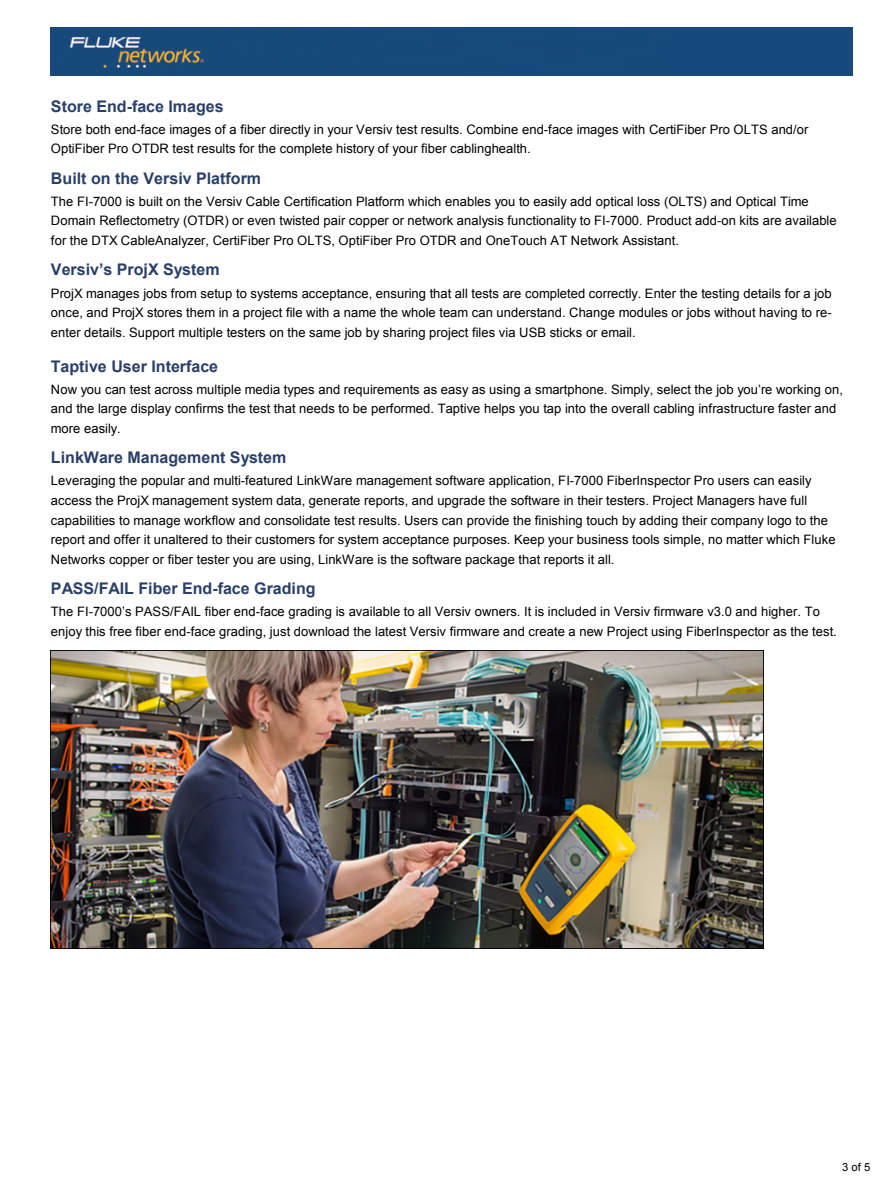
<style>
.page{position:relative;width:891px;height:1188px;background:#fff}
.page>*{position:absolute;margin:0;border:0;box-sizing:border-box;transform-origin:0 0}
.t1{font:700 16.05px "Arial";color:#293f6a}
.t2{font:13.05px/19.6px "Arial";letter-spacing:.005em;color:#000}
.t3{font:11.25px "Arial";color:#000}
</style>
<div class="page">
<div style="left:51px;top:27px;width:801px;height:48px;background:#174a7c"></div>
<img style="left:51px;top:650px;width:712px;height:298px">
<p class="t1" style="left:51px;top:95px;width:174px">Store End-face Images</p>
<p class="t2" style="left:51px;top:119px;width:759px">Store both end-face images of a fiber directly in your Versiv test results. Combine end-face images with CertiFiber Pro OLTS and/or<br>OptiFiber Pro OTDR test results for the complete history of your fiber cablinghealth.</p>
<p class="t1" style="left:51px;top:167px;width:212px">Built on the Versiv Platform</p>
<p class="t2" style="left:51px;top:191px;width:787px">The FI-7000 is built on the Versiv Cable Certification Platform which enables you to easily add optical loss (OLTS) and Optical Time<br>Domain Reflectometry (OTDR) or even twisted pair copper or network analysis functionality to FI-7000. Product add-on kits are available for the DTX CableAnalyzer, CertiFiber Pro OLTS, OptiFiber Pro OTDR and OneTouch AT Network Assistant.</p>
<p class="t1" style="left:51px;top:259px;width:170px">Versiv’s ProjX System</p>
<p class="t2" style="left:51px;top:283px;width:782px;text-align:justify">ProjX manages jobs from setup to systems acceptance, ensuring that all tests are completed correctly. Enter the testing details for a job once, and ProjX stores them in a project file with a name the whole team can understand. Change modules or jobs without having to re&shy;enter details. Support multiple testers on the same job by sharing project files via USB sticks or email.</p>
<p class="t1" style="left:51px;top:355px;width:169px">Taptive User Interface</p>
<p class="t2" style="left:51px;top:379px;width:793px">Now you can test across multiple media types and requirements as easy as using a smartphone. Simply, select the job you’re working on, and the large display confirms the test that needs to be performed. Taptive helps you tap into the overall cabling infrastructure faster and more easily.</p>
<p class="t1" style="left:51px;top:447px;width:237px">LinkWare Management System</p>
<p class="t2" style="left:51px;top:471px;width:786px">Leveraging the popular and multi-featured LinkWare management software application, FI-7000 FiberInspector Pro users can easily access the ProjX management system data, generate reports, and upgrade the software in their testers. Project Managers have full capabilities to manage workflow and consolidate test results. Users can provide the finishing touch by adding their company logo to the report and offer it unaltered to their customers for system acceptance purposes. Keep your business tools simple, no matter which Fluke Networks copper or fiber tester you are using, LinkWare is the software package that reports it all.</p>
<p class="t1" style="left:51px;top:577px;width:266px">PASS/FAIL Fiber End-face Grading</p>
<p class="t2" style="left:51px;top:602px;width:787px">The FI-7000’s PASS/FAIL fiber end-face grading is available to all Versiv owners. It is included in Versiv firmware v3.0 and higher. To enjoy this free fiber end-face grading, just download the latest Versiv firmware and create a new Project using FiberInspector as the test.</p>
<p class="t3" style="left:842px;top:1160px;width:30px">3 of 5</p>
</div>
